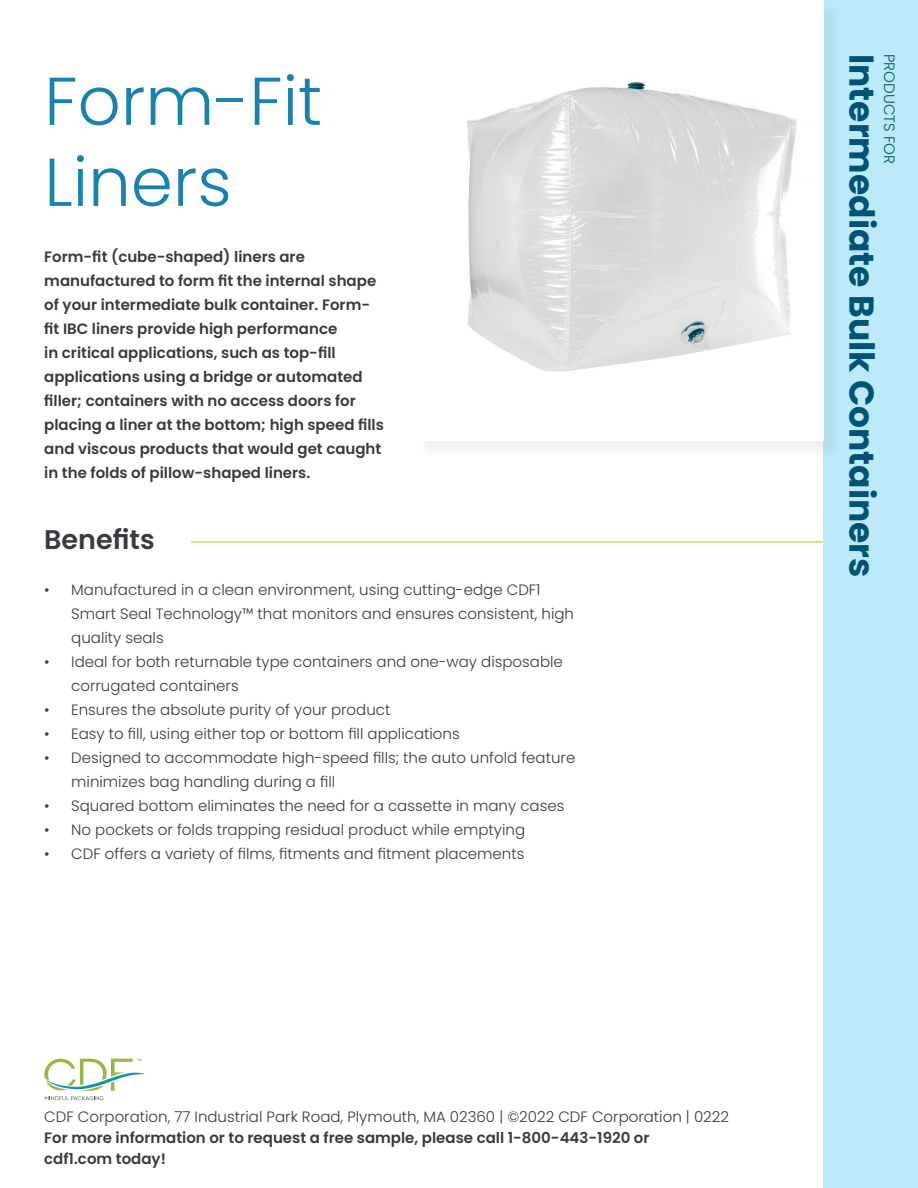
<style>
.page{position:relative;width:918px;height:1188px;background:#fff}
.page>*{position:absolute;margin:0;border:0;box-sizing:border-box;transform-origin:0 0}
.t1{font:300 67.5px/81px "Poppins";color:#1781b2}
.t2{font:700 34.5px "Poppins";color:#015275}
.t3{font:600 27px "Poppins";color:#373b3f}
.t4{font:300 15px/24px "Poppins";color:#373b3f}
.t5{font:600 15px/24px "Poppins";color:#373b3f}
.t6{font:300 15px "Poppins";color:#015275}
</style>
<div class="page">
<hr style="left:191px;top:541px;width:727px;height:2px;background:#cbdd50">
<svg style="left:44px;top:1059px;width:101px;height:41px"></svg>
<div style="left:824px;top:0;width:94px;height:1188px;background:#bceafa"></div>
<div style="left:416px;top:2px;width:426px;height:457px;background:#000;opacity:.06"></div>
<div style="left:414px;top:0;width:410px;height:441px;background:#fff"></div>
<img style="left:467px;top:82px;width:330px;height:290px">
<h1 class="t1" style="left:44px;top:61px;width:279px">Form-Fit<br>Liners</h1>
<p class="t5" style="left:44px;top:245px;width:341px">Form-fit (cube-shaped) liners are manufactured to form fit the internal shape of your intermediate bulk container. Form&shy;fit IBC liners provide high performance<br>in critical applications, such as top-fill applications using a bridge or automated filler; containers with no access doors for placing a liner at the bottom; high speed fills and viscous products that would get caught in the folds of pillow-shaped liners.</p>
<h3 class="t3" style="left:44px;top:524px;width:112px">Benefits</h3>
<p class="t4" style="left:71px;top:577px;width:504px;text-indent:-27px">• Manufactured in a clean environment, using cutting-edge CDF1<br>Smart Seal Technology™ that monitors and ensures consistent, high quality seals</p>
<p class="t4" style="left:71px;top:649px;width:493px;text-indent:-27px">• Ideal for both returnable type containers and one-way disposable corrugated containers</p>
<p class="t4" style="left:44px;top:697px;width:348px">• Ensures the absolute purity of your product</p>
<p class="t4" style="left:44px;top:721px;width:417px">• Easy to fill, using either top or bottom fill applications</p>
<p class="t4" style="left:71px;top:745px;width:506px;text-indent:-27px">• Designed to accommodate high-speed fills; the auto unfold feature minimizes bag handling during a fill</p>
<p class="t4" style="left:44px;top:793px;width:522px">• Squared bottom eliminates the need for a cassette in many cases</p>
<p class="t4" style="left:44px;top:817px;width:482px">• No pockets or folds trapping residual product while emptying</p>
<p class="t4" style="left:44px;top:841px;width:482px">• CDF offers a variety of films, fitments and fitment placements</p>
<p class="t4" style="left:44px;top:1105px;width:686px">CDF Corporation, 77 Industrial Park Road, Plymouth, MA 02360 | ©2022 CDF Corporation | 0222</p>
<p class="t5" style="left:44px;top:1127px;width:607px;line-height:21px">For more information or to request a free sample, please call 1-800-443-1920 or cdf1.com today!</p>
<h2 class="t2" style="left:882px;top:54px;width:525px;rotate:90deg">Intermediate Bulk Containers</h2>
<p class="t6" style="left:898px;top:54px;width:111px;rotate:90deg">PRODUCTS FOR</p>
</div>
